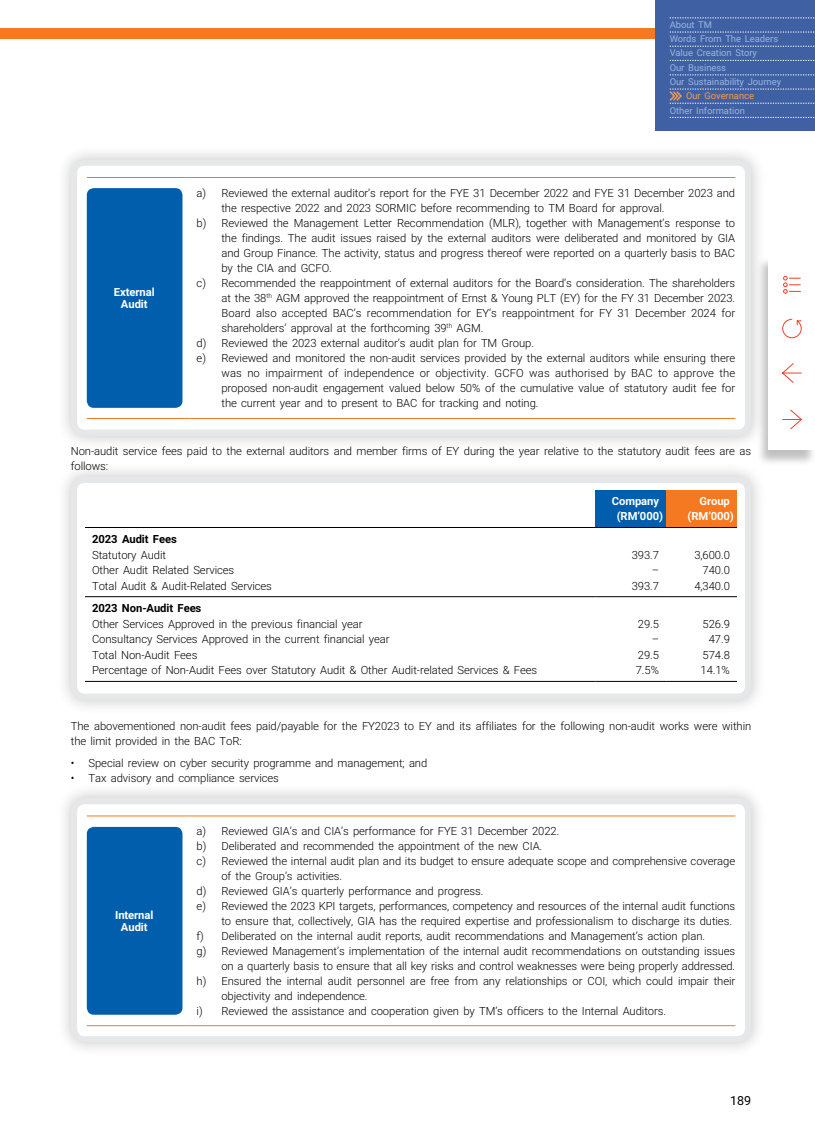
<style>
.page{position:relative;width:815px;height:1134px;background:#fff}
.page>*{position:absolute;margin:0;border:0;box-sizing:border-box;transform-origin:0 0}
.t1{font:12.5px "Roboto";color:#000}
.t2{font:300 11.25px/15px "Roboto";letter-spacing:-.005em;color:#000}
.t3{font:700 11.25px/15px "Roboto";letter-spacing:-.01em;color:#fff;text-align:center}
.t4{font:700 11.25px "Roboto";letter-spacing:-.01em;color:#000}
.t5{font:9.38px/14.2px "Roboto";color:#98b5de}
.t6{font:9.38px "Roboto";color:#f89a4d}
</style>
<div class="page">
<div style="left:55px;top:461px;width:712px;height:254px;background:#000;opacity:.2"></div>
<div style="left:74px;top:480px;width:674px;height:217px;background:#fff;border-radius:11px"></div>
<div style="left:71px;top:477px;width:680px;height:223px;border:6px solid #e6e7e8;border-radius:11px"></div>
<div style="left:595px;top:490px;width:71px;height:37px;background:#005ead"></div>
<div style="left:666px;top:490px;width:71px;height:37px;background:#f47920"></div>
<hr style="left:85px;top:527px;width:510px;height:1px;background:#000">
<hr style="left:595px;top:527px;width:71px;height:1px;background:#000">
<hr style="left:666px;top:527px;width:71px;height:1px;background:#000">
<hr style="left:85px;top:596px;width:510px;height:1px;background:#000">
<hr style="left:595px;top:596px;width:71px;height:1px;background:#000">
<hr style="left:666px;top:596px;width:71px;height:1px;background:#000">
<hr style="left:85px;top:681px;width:510px;height:1px;background:#000">
<hr style="left:595px;top:681px;width:71px;height:1px;background:#000">
<hr style="left:666px;top:681px;width:71px;height:1px;background:#000">
<div style="left:55px;top:144px;width:712px;height:308px;background:#000;opacity:.2"></div>
<div style="left:74px;top:163px;width:674px;height:270px;background:#fff;border-radius:11px"></div>
<div style="left:71px;top:159px;width:680px;height:277px;border:6px solid #e6e7e8;border-radius:11px"></div>
<div style="left:55px;top:782px;width:712px;height:276px;background:#000;opacity:.2"></div>
<div style="left:74px;top:801px;width:674px;height:238px;background:#fff;border-radius:11px"></div>
<div style="left:71px;top:798px;width:680px;height:244px;border:6px solid #e6e7e8;border-radius:11px"></div>
<hr style="left:87px;top:418px;width:103px;height:1px;background:#f47920">
<hr style="left:190px;top:418px;width:545px;height:1px;background:#f47920">
<hr style="left:87px;top:177px;width:103px;height:1px;background:#f47920">
<hr style="left:190px;top:177px;width:545px;height:1px;background:#f47920">
<div style="left:87px;top:188px;width:95px;height:220px;background:#005ead;border-radius:7px"></div>
<hr style="left:87px;top:1025px;width:103px;height:1px;background:#f47920">
<hr style="left:190px;top:1025px;width:545px;height:1px;background:#f47920">
<hr style="left:87px;top:816px;width:103px;height:1px;background:#f47920">
<hr style="left:190px;top:816px;width:545px;height:1px;background:#f47920">
<div style="left:87px;top:827px;width:95px;height:188px;background:#005ead;border-radius:7px"></div>
<div style="left:0;top:28px;width:656px;height:11px;background:#f47920"></div>
<div style="left:756px;top:256px;width:59px;height:210px;background:#000;opacity:.25"></div>
<div style="left:769px;top:255px;width:46px;height:195px;background:#fff"></div>
<svg style="left:782px;top:318px;width:20px;height:21px"></svg>
<svg style="left:782px;top:409px;width:20px;height:21px"></svg>
<svg style="left:782px;top:363px;width:20px;height:20px"></svg>
<svg style="left:783px;top:276px;width:17px;height:18px"></svg>
<div style="left:656px;top:0;width:159px;height:131px;background:#4060a4"></div>
<svg style="left:670px;top:18px;width:145px;height:1px"></svg>
<svg style="left:670px;top:32px;width:145px;height:1px"></svg>
<svg style="left:670px;top:46px;width:145px;height:1px"></svg>
<svg style="left:670px;top:60px;width:145px;height:1px"></svg>
<svg style="left:670px;top:75px;width:145px;height:1px"></svg>
<svg style="left:670px;top:117px;width:145px;height:1px"></svg>
<svg style="left:670px;top:89px;width:145px;height:15px"></svg>
<p class="t3" style="left:114px;top:285px;width:42px;line-height:12.5px">External<br>Audit</p>
<p class="t5" style="left:670px;top:17px;width:113px">About TM<br>Words From The Leaders<br>Value Creation Story<br>Our Business<br>Our Sustainability Journey</p>
<p class="t6" style="left:686px;top:89px;width:70px">Our Governance</p>
<p class="t5" style="left:670px;top:103px;width:77px">Other Information</p>
<p class="t2" style="left:197px;top:185px;width:540px">a) Reviewed the external auditor’s report for the FYE 31 December 2022 and FYE 31 December 2023 and</p>
<p class="t2" style="left:221px;top:200px;width:445px">the respective 2022 and 2023 SORMIC before recommending to TM Board for approval.</p>
<p class="t2" style="left:197px;top:215px;width:540px">b) Reviewed the Management Letter Recommendation (MLR), together with Management’s response to</p>
<p class="t2" style="left:221px;top:230px;width:515px">the findings. The audit issues raised by the external auditors were deliberated and monitored by GIA</p>
<p class="t2" style="left:221px;top:245px;width:515px">and Group Finance. The activity, status and progress thereof were reported on a quarterly basis to BAC</p>
<p class="t2" style="left:221px;top:260px;width:112px">by the CIA and GCFO.</p>
<p class="t2" style="left:197px;top:275px;width:540px">c) Recommended the reappointment of external auditors for the Board’s consideration. The shareholders</p>
<p class="t2" style="left:221px;top:290px;width:515px">at the 38<sup>th</sup> AGM approved the reappointment of Ernst &amp; Young PLT (EY) for the FY 31 December 2023.</p>
<p class="t2" style="left:221px;top:305px;width:515px">Board also accepted BAC’s recommendation for EY’s reappointment for FY 31 December 2024 for</p>
<p class="t2" style="left:221px;top:320px;width:263px">shareholders’ approval at the forthcoming 39<sup>th</sup> AGM.</p>
<p class="t2" style="left:197px;top:335px;width:339px">d) Reviewed the 2023 external auditor’s audit plan for TM Group.</p>
<p class="t2" style="left:197px;top:350px;width:540px">e) Reviewed and monitored the non-audit services provided by the external auditors while ensuring there</p>
<p class="t2" style="left:221px;top:365px;width:515px">was no impairment of independence or objectivity. GCFO was authorised by BAC to approve the</p>
<p class="t2" style="left:221px;top:380px;width:515px">proposed non-audit engagement valued below 50% of the cumulative value of statutory audit fee for</p>
<p class="t2" style="left:221px;top:395px;width:319px">the current year and to present to BAC for tracking and noting.</p>
<p class="t2" style="left:71px;top:443px;width:682px">Non-audit service fees paid to the external auditors and member firms of EY during the year relative to the statutory audit fees are as follows:</p>
<p class="t3" style="left:612px;top:493px;width:53px">Company (RM’000)</p>
<p class="t3" style="left:688px;top:493px;width:48px;text-align:left;text-indent:12px">Group (RM’000)</p>
<p class="t4" style="left:92px;top:531px;width:86px">2023 Audit Fees</p>
<p class="t2" style="left:92px;top:547px;width:75px">Statutory Audit</p>
<p class="t2" style="left:632px;top:547px;width:29px">393.7</p>
<p class="t2" style="left:694px;top:547px;width:37px">3,600.0</p>
<p class="t2" style="left:92px;top:562px;width:144px">Other Audit Related Services</p>
<p class="t2" style="left:652px;top:562px;width:9px">–</p>
<p class="t2" style="left:703px;top:562px;width:29px">740.0</p>
<p class="t2" style="left:92px;top:578px;width:181px">Total Audit &amp; Audit-Related Services</p>
<p class="t2" style="left:632px;top:578px;width:29px">393.7</p>
<p class="t2" style="left:694px;top:578px;width:37px">4,340.0</p>
<p class="t4" style="left:92px;top:600px;width:111px">2023 Non-Audit Fees</p>
<p class="t2" style="left:92px;top:616px;width:272px">Other Services Approved in the previous financial year</p>
<p class="t2" style="left:638px;top:616px;width:23px">29.5</p>
<p class="t2" style="left:703px;top:616px;width:29px">526.9</p>
<p class="t2" style="left:92px;top:631px;width:299px">Consultancy Services Approved in the current financial year</p>
<p class="t2" style="left:652px;top:631px;width:9px">–</p>
<p class="t2" style="left:709px;top:631px;width:23px">47.9</p>
<p class="t2" style="left:92px;top:647px;width:107px">Total Non-Audit Fees</p>
<p class="t2" style="left:638px;top:647px;width:23px">29.5</p>
<p class="t2" style="left:703px;top:647px;width:29px">574.8</p>
<p class="t2" style="left:92px;top:662px;width:447px">Percentage of Non-Audit Fees over Statutory Audit &amp; Other Audit-related Services &amp; Fees</p>
<p class="t2" style="left:636px;top:662px;width:25px">7.5%</p>
<p class="t2" style="left:700px;top:662px;width:31px">14.1%</p>
<p class="t2" style="left:71px;top:718px;width:682px">The abovementioned non-audit fees paid/payable for the FY2023 to EY and its affiliates for the following non-audit works were within the limit provided in the BAC ToR:</p>
<p class="t2" style="left:71px;top:755px;width:358px">• Special review on cyber security programme and management; and</p>
<p class="t2" style="left:71px;top:770px;width:210px">• Tax advisory and compliance services</p>
<p class="t3" style="left:115px;top:908px;width:40px;line-height:12.5px">Internal<br>Audit</p>
<p class="t2" style="left:197px;top:823px;width:364px">a) Reviewed GIA’s and CIA’s performance for FYE 31 December 2022.</p>
<p class="t2" style="left:197px;top:838px;width:347px">b) Deliberated and recommended the appointment of the new CIA.</p>
<p class="t2" style="left:197px;top:853px;width:540px">c) Reviewed the internal audit plan and its budget to ensure adequate scope and comprehensive coverage</p>
<p class="t2" style="left:221px;top:868px;width:122px">of the Group’s activities.</p>
<p class="t2" style="left:197px;top:883px;width:288px">d) Reviewed GIA’s quarterly performance and progress.</p>
<p class="t2" style="left:197px;top:898px;width:540px">e) Reviewed the 2023 KPI targets, performances, competency and resources of the internal audit functions</p>
<p class="t2" style="left:221px;top:913px;width:512px">to ensure that, collectively, GIA has the required expertise and professionalism to discharge its duties.</p>
<p class="t2" style="left:197px;top:928px;width:510px">f) Deliberated on the internal audit reports, audit recommendations and Management’s action plan.</p>
<p class="t2" style="left:197px;top:943px;width:540px">g) Reviewed Management’s implementation of the internal audit recommendations on outstanding issues</p>
<p class="t2" style="left:221px;top:958px;width:515px">on a quarterly basis to ensure that all key risks and control weaknesses were being properly addressed.</p>
<p class="t2" style="left:197px;top:973px;width:540px">h) Ensured the internal audit personnel are free from any relationships or COI, which could impair their</p>
<p class="t2" style="left:221px;top:988px;width:148px">objectivity and independence.</p>
<p class="t2" style="left:197px;top:1003px;width:471px">i) Reviewed the assistance and cooperation given by TM’s officers to the Internal Auditors.</p>
<p class="t1" style="left:730px;top:1091px;width:23px">189</p>
</div>
